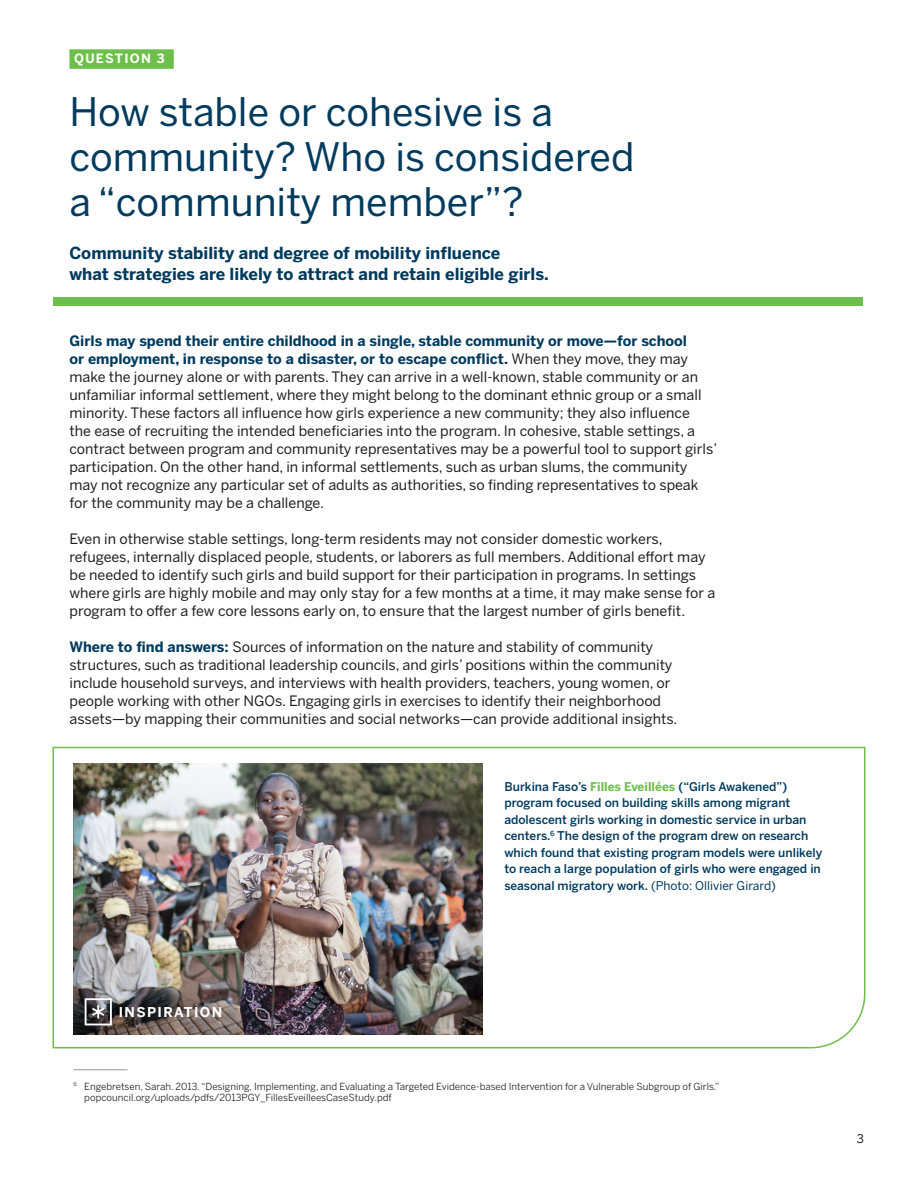
<style>
.page{position:relative;width:918px;height:1188px;background:#fff}
.page>*{position:absolute;margin:0;border:0;box-sizing:border-box;transform-origin:0 0}
.t1{font:39px/45px "Benton Sans";color:#003a5d}
.t2{font:700 16.5px/21px "Benton Sans";color:#003a5d}
.t3{font:14.25px/18px "Benton Sans";color:#231f20}
.t4{font:700 13.5px "Benton Sans";letter-spacing:.1em;color:#fff}
.t5{font:700 12.75px "Benton Sans";letter-spacing:.1em;color:#fff}
.t6{font:500 12px/16.5px "Benton Sans";color:#003a5d}
.t7{font:12px "Benton Sans";color:#231f20}
.t8{font:9.75px/11.2px "Benton Sans";color:#231f20}
.s1{font-weight:700;color:#003a5d}
.s2{font-weight:700;color:#6dbe4b}
.s3{font-weight:400}
</style>
<div class="page">
<svg style="left:52px;top:746px;width:814px;height:303px"></svg>
<div style="left:53px;top:297px;width:810px;height:8px;background:#6dbe4b"></div>
<div style="left:69px;top:49px;width:105px;height:20px;background:#6cc04a"></div>
<img style="left:73px;top:764px;width:410px;height:270px">
<svg style="left:85px;top:998px;width:27px;height:27px"></svg>
<hr style="left:73px;top:1069px;width:54px;height:1px;background:#999899">
<p class="t5" style="left:74px;top:51px;width:92px">QUESTION 3</p>
<p class="t1" style="left:69px;top:90px;width:566px">How stable or cohesive is a community? Who is considered a “community member”?</p>
<p class="t2" style="left:69px;top:242px;width:481px">Community stability and degree of mobility influence<br>what strategies are likely to attract and retain eligible girls.</p>
<p class="t3" style="left:69px;top:332px;width:649px"><span class="s1">Girls may spend their entire childhood in a single, stable community or move—for school<br>or employment, in response to a disaster, or to escape conflict.</span> When they move, they may make the journey alone or with parents. They can arrive in a well-known, stable community or an unfamiliar informal settlement, where they might belong to the dominant ethnic group or a small minority. These factors all influence how girls experience a new community; they also influence<br>the ease of recruiting the intended beneficiaries into the program. In cohesive, stable settings, a contract between program and community representatives may be a powerful tool to support girls’ participation. On the other hand, in informal settlements, such as urban slums, the community may not recognize any particular set of adults as authorities, so finding representatives to speak for the community may be a challenge.</p>
<p class="t3" style="left:69px;top:530px;width:647px">Even in otherwise stable settings, long-term residents may not consider domestic workers, refugees, internally displaced people, students, or laborers as full members. Additional effort may be needed to identify such girls and build support for their participation in programs. In settings where girls are highly mobile and may only stay for a few months at a time, it may make sense for a program to offer a few core lessons early on, to ensure that the largest number of girls benefit.</p>
<p class="t3" style="left:69px;top:638px;width:609px"><span class="s1">Where to find answers:</span> Sources of information on the nature and stability of community structures, such as traditional leadership councils, and girls’ positions within the community include household surveys, and interviews with health providers, teachers, young women, or people working with other NGOs. Engaging girls in exercises to identify their neighborhood assets—by mapping their communities and social networks—can provide additional insights.</p>
<p class="t6" style="left:504px;top:778px;width:319px">Burkina Faso’s <span class="s2">Filles Eveillées</span> (“Girls Awakened”) program focused on building skills among migrant adolescent girls working in domestic service in urban centers.<sup>6</sup> The design of the program drew on research which found that existing program models were unlikely to reach a large population of girls who were engaged in seasonal migratory work. <span class="s3">(Photo: Ollivier Girard)</span></p>
<p class="t4" style="left:119px;top:1004px;width:105px">INSPIRATION</p>
<p class="t8" style="left:84px;top:1080px;width:637px;text-indent:-11px"><sup>6</sup> Engebretsen, Sarah. 2013. “Designing, Implementing, and Evaluating a Targeted Evidence-based Intervention for a Vulnerable Subgroup of Girls.” popcouncil.org/uploads/pdfs/2013PGY_FillesEveilleesCaseStudy.pdf</p>
<p class="t7" style="left:857px;top:1132px;width:9px">3</p>
</div>
